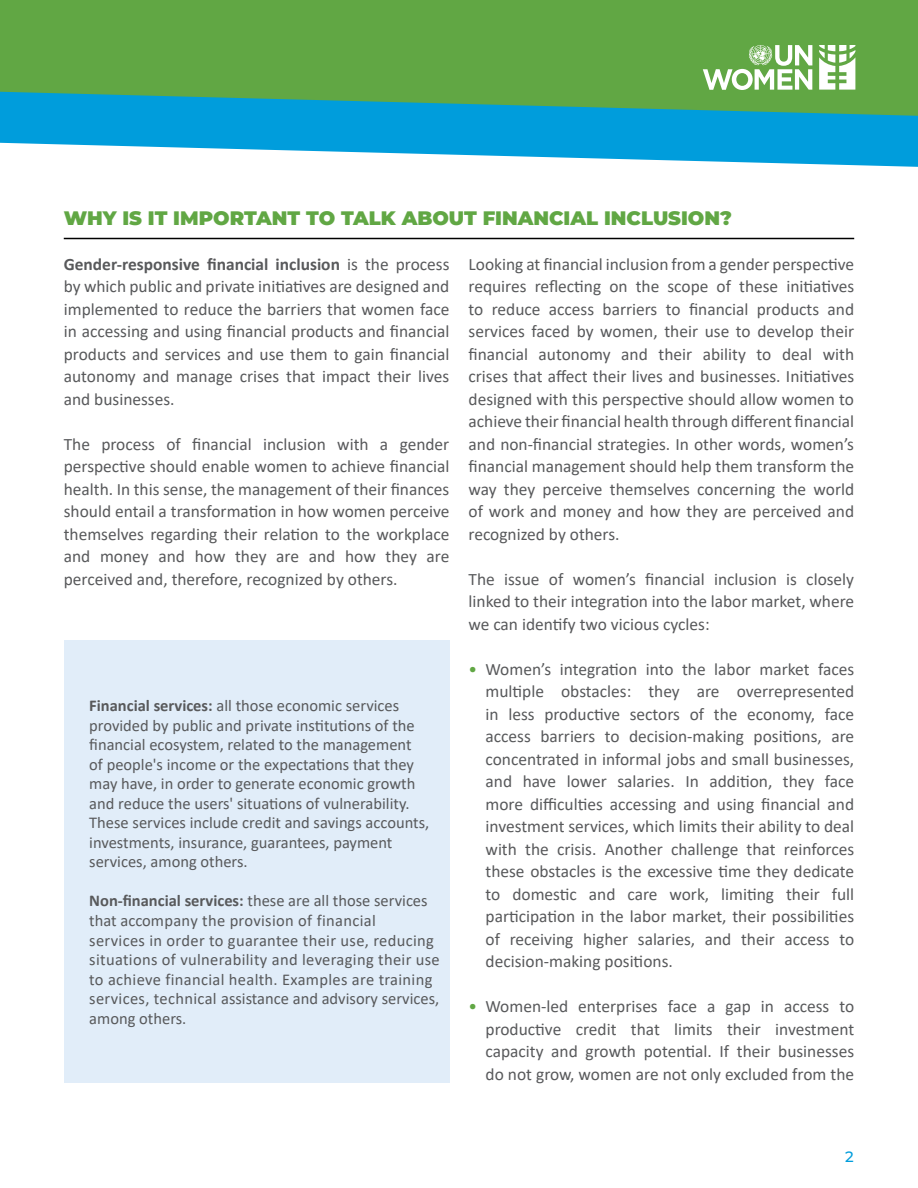
<style>
.page{position:relative;width:918px;height:1188px;background:#fff}
.page>*{position:absolute;margin:0;border:0;box-sizing:border-box;transform-origin:0 0}
.t1{font:900 19.5px "Montserrat";color:#61a744}
.t2{font:17.4px/22.5px "Calibri";color:#58595b;text-align:justify}
.t3{font:16.5px/19.5px "Calibri";color:#58595b}
.t4{font:16.5px/19.5px "Calibri";letter-spacing:.02em;color:#58595b}
.t5{font:500 15px "Montserrat";color:#009ddc}
.s1{font-weight:700}
.s2{color:#61a744}
</style>
<div class="page">
<div style="left:0;top:0;width:918px;height:135px;background:#61a744"></div>
<svg style="left:0;top:91px;width:918px;height:76px;fill:#009ddc"></svg>
<svg style="left:703px;top:45px;width:109px;height:45px"></svg>
<svg style="left:819px;top:45px;width:36px;height:45px"></svg>
<hr style="left:64px;top:238px;width:790px;height:1px;background:#000">
<div style="left:64px;top:640px;width:385px;height:442px;background:#e1edf9"></div>
<p class="t1" style="left:64px;top:203px;width:670px">WHY IS IT IMPORTANT TO TALK ABOUT FINANCIAL INCLUSION?</p>
<p class="t2" style="left:64px;top:253px;width:387px"><span class="s1">Gender-responsive financial inclusion</span> is the process by which public and private initiatives are designed and implemented to reduce the barriers that women face in accessing and using financial products and financial products and services and use them to gain financial autonomy and manage crises that impact their lives and businesses.</p>
<p class="t2" style="left:64px;top:433px;width:387px">The process of financial inclusion with a gender perspective should enable women to achieve financial health. In this sense, the management of their finances should entail a transformation in how women perceive themselves regarding their relation to the workplace and money and how they are and how they are perceived and, therefore, recognized by others.</p>
<p class="t2" style="left:469px;top:253px;width:387px">Looking at financial inclusion from a gender perspective requires reflecting on the scope of these initiatives to reduce access barriers to financial products and services faced by women, their use to develop their financial autonomy and their ability to deal with crises that affect their lives and businesses. Initiatives designed with this perspective should allow women to achieve their financial health through different financial and non-financial strategies. In other words, women’s financial management should help them transform the way they perceive themselves concerning the world of work and money and how they are perceived and recognized by others.</p>
<p class="t2" style="left:469px;top:568px;width:387px">The issue of women’s financial inclusion is closely linked to their integration into the labor market, where we can identify two vicious cycles:</p>
<p class="t2" style="left:486px;top:658px;width:370px;text-indent:-17px"><span class="s2">•</span> Women’s integration into the labor market faces multiple obstacles: they are overrepresented in less productive sectors of the economy, face access barriers to decision-making positions, are concentrated in informal jobs and small businesses, and have lower salaries. In addition, they face more difficulties accessing and using financial and investment services, which limits their ability to deal with the crisis. Another challenge that reinforces these obstacles is the excessive time they dedicate to domestic and care work, limiting their full participation in the labor market, their possibilities of receiving higher salaries, and their access to decision-making positions.</p>
<p class="t2" style="left:486px;top:995px;width:370px;text-indent:-17px"><span class="s2">•</span> Women-led enterprises face a gap in access to productive credit that limits their investment capacity and growth potential. If their businesses do not grow, women are not only excluded from the</p>
<p class="t3" style="left:89px;top:696px;width:342px"><span class="s1">Financial services:</span> all those economic services provided by public and private institutions of the financial ecosystem, related to the management of people's income or the expectations that they may have, in order to generate economic growth and reduce the users' situations of vulnerability.<br>These services include credit and savings accounts, investments, insurance, guarantees, payment services, among others.</p>
<p class="t4" style="left:89px;top:891px;width:352px"><span class="s1">Non-financial services:</span> these are all those services that accompany the provision of financial<br>services in order to guarantee their use, reducing situations of vulnerability and leveraging their use to achieve financial health. Examples are training services, technical assistance and advisory services, among others.</p>
<p class="t5" style="left:845px;top:1146px;width:10px">2</p>
</div>
